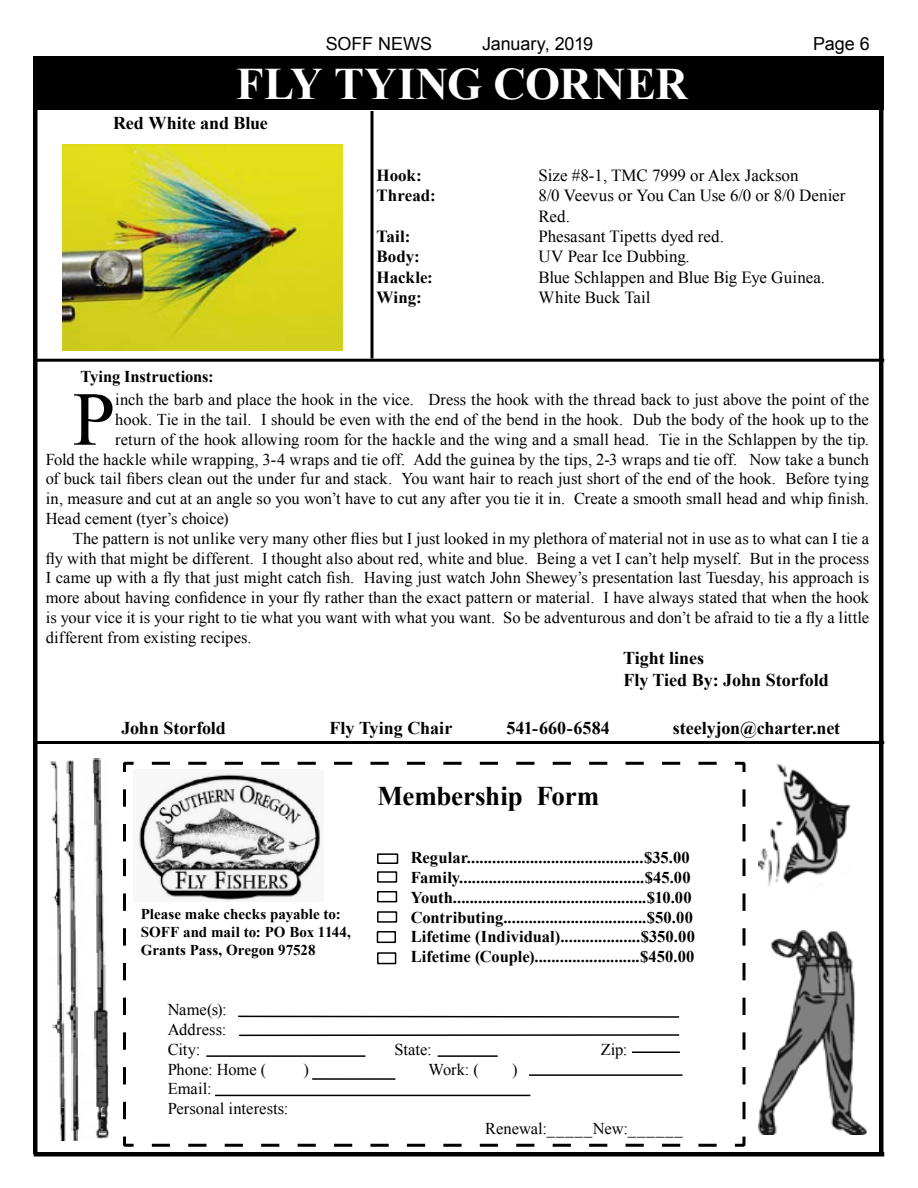
<style>
.page{position:relative;width:918px;height:1188px;background:#fff}
.page>*{position:absolute;margin:0;border:0;box-sizing:border-box;transform-origin:0 0}
.t1{font:76.35px "Times New Roman";color:#000}
.t2{font:700 45px "Times New Roman";letter-spacing:.01em;color:#fff}
.t3{font:700 27px "Times New Roman";letter-spacing:-.01em;color:#000}
.t4{font:700 18px/21.6px "Times New Roman";color:#000}
.t5{font:18px "Arial";letter-spacing:-.01em;color:#000}
.t6{font:16.95px/20.4px "Times New Roman";color:#000}
.t7{font:700 16.95px "Times New Roman";color:#000}
.t8{font:16.5px/19.8px "Times New Roman";color:#000;text-align:justify}
.t9{font:700 16.5px/19.8px "Times New Roman";color:#000}
.t10{font:700 15px/18px "Times New Roman";color:#000}
</style>
<div class="page">
<div style="left:34px;top:56px;width:850px;height:54px;background:#000"></div>
<svg style="left:123px;top:761px;width:623px;height:386px"></svg>
<img style="left:50px;top:759px;width:59px;height:381px">
<img style="left:759px;top:764px;width:92px;height:123px">
<img style="left:759px;top:931px;width:108px;height:203px">
<img style="left:134px;top:770px;width:190px;height:132px">
<hr style="left:234px;top:1015px;width:445px;height:2px;background:#fff">
<svg style="left:235px;top:1012px;width:446px;height:7px"></svg>
<hr style="left:239px;top:1034px;width:440px;height:2px;background:#000">
<hr style="left:206px;top:1055px;width:159px;height:2px;background:#000">
<hr style="left:438px;top:1055px;width:60px;height:2px;background:#000">
<hr style="left:312px;top:1078px;width:83px;height:2px;background:#000">
<hr style="left:215px;top:1095px;width:315px;height:1px;background:#000">
<div style="left:378px;top:854px;width:20px;height:9px;background:#fff"></div>
<div style="left:377px;top:853px;width:21px;height:11px;border:2px solid #000"></div>
<div style="left:378px;top:872px;width:18px;height:10px;background:#fff"></div>
<div style="left:377px;top:871px;width:20px;height:12px;border:2px solid #000"></div>
<div style="left:378px;top:892px;width:18px;height:10px;background:#fff"></div>
<div style="left:377px;top:891px;width:20px;height:11px;border:2px solid #000"></div>
<div style="left:378px;top:912px;width:18px;height:10px;background:#fff"></div>
<div style="left:377px;top:911px;width:20px;height:12px;border:2px solid #000"></div>
<div style="left:378px;top:953px;width:18px;height:11px;background:#fff"></div>
<div style="left:377px;top:952px;width:19px;height:12px;border:2px solid #000"></div>
<div style="left:377px;top:932px;width:18px;height:10px;background:#fff"></div>
<div style="left:377px;top:931px;width:19px;height:12px;border:2px solid #000"></div>
<div style="left:33px;top:110px;width:5px;height:1044px;background:#000"></div>
<div style="left:879px;top:110px;width:5px;height:1044px;background:#000"></div>
<hr style="left:34px;top:1152px;width:850px;height:4px;background:#000">
<hr style="left:34px;top:741px;width:850px;height:3px;background:#000">
<hr style="left:34px;top:359px;width:850px;height:3px;background:#000">
<svg style="left:370px;top:111px;width:4px;height:247px"></svg>
<hr style="left:632px;top:1052px;width:48px;height:1px;background:#000">
<hr style="left:529px;top:1074px;width:154px;height:2px;background:#000">
<img style="left:62px;top:144px;width:281px;height:207px">
<p class="t5" style="left:326px;top:32px;width:108px">SOFF NEWS</p>
<p class="t5" style="left:482px;top:32px;width:113px">January, 2019</p>
<p class="t5" style="left:813px;top:32px;width:58px">Page 6</p>
<h2 class="t2" style="left:236px;top:52px;width:453px">FLY TYING CORNER</h2>
<p class="t4" style="left:113px;top:112px;width:156px">Red White and Blue</p>
<p class="t9" style="left:81px;top:367px;width:134px">Tying Instructions:</p>
<p class="t7" style="left:376px;top:164px;width:47px">Hook:</p>
<p class="t6" style="left:539px;top:165px;width:262px">Size #8-1, TMC 7999 or Alex Jackson</p>
<p class="t7" style="left:376px;top:184px;width:61px">Thread:</p>
<p class="t6" style="left:538px;top:185px;width:309px">8/0 Veevus or You Can Use 6/0 or 8/0 Denier<br>Red.</p>
<p class="t7" style="left:376px;top:225px;width:35px">Tail:</p>
<p class="t6" style="left:539px;top:226px;width:187px">Phesasant Tipetts dyed red.</p>
<p class="t7" style="left:377px;top:245px;width:45px">Body:</p>
<p class="t6" style="left:539px;top:246px;width:153px">UV Pear Ice Dubbing.</p>
<p class="t7" style="left:377px;top:265px;width:58px">Hackle:</p>
<p class="t6" style="left:538px;top:267px;width:288px">Blue Schlappen and Blue Big Eye Guinea.</p>
<p class="t7" style="left:376px;top:286px;width:47px">Wing:</p>
<p class="t6" style="left:538px;top:287px;width:114px">White Buck Tail</p>
<h1 class="t1" style="left:73px;top:368px;width:44px">P</h1>
<p class="t8" style="left:115px;top:389px;width:755px">inch the barb and place the hook in the vice. Dress the hook with the thread back to just above the point of the</p>
<p class="t8" style="left:115px;top:409px;width:755px">hook. Tie in the tail. I should be even with the end of the bend in the hook. Dub the body of the hook up to the</p>
<p class="t8" style="left:115px;top:429px;width:755px">return of the hook allowing room for the hackle and the wing and a small head. Tie in the Schlappen by the tip.</p>
<p class="t8" style="left:46px;top:449px;width:825px">Fold the hackle while wrapping, 3-4 wraps and tie off. Add the guinea by the tips, 2-3 wraps and tie off. Now take a bunch</p>
<p class="t8" style="left:46px;top:469px;width:825px">of buck tail fibers clean out the under fur and stack. You want hair to reach just short of the end of the hook. Before tying</p>
<p class="t8" style="left:46px;top:488px;width:825px">in, measure and cut at an angle so you won’t have to cut any after you tie it in. Create a smooth small head and whip finish.</p>
<p class="t8" style="left:46px;top:508px;width:184px">Head cement (tyer’s choice)</p>
<p class="t8" style="left:73px;top:528px;width:798px">The pattern is not unlike very many other flies but I just looked in my plethora of material not in use as to what can I tie a</p>
<p class="t8" style="left:46px;top:548px;width:825px">fly with that might be different. I thought also about red, white and blue. Being a vet I can’t help myself. But in the process</p>
<p class="t8" style="left:46px;top:568px;width:825px">I came up with a fly that just might catch fish. Having just watch John Shewey’s presentation last Tuesday, his approach is</p>
<p class="t8" style="left:46px;top:587px;width:825px">more about having confidence in your fly rather than the exact pattern or material. I have always stated that when the hook</p>
<p class="t8" style="left:46px;top:607px;width:825px">is your vice it is your right to tie what you want with what you want. So be adventurous and don’t be afraid to tie a fly a little</p>
<p class="t8" style="left:46px;top:627px;width:207px">different from existing recipes.</p>
<p class="t4" style="left:623px;top:647px;width:207px">Tight lines<br>Fly Tied By: John Storfold</p>
<p class="t4" style="left:122px;top:716px;width:106px">John Storfold</p>
<p class="t4" style="left:329px;top:716px;width:124px">Fly Tying Chair</p>
<p class="t4" style="left:506px;top:716px;width:105px">541-660-6584</p>
<p class="t4" style="left:673px;top:716px;width:169px">steelyjon@charter.net</p>
<p class="t10" style="left:141px;top:904px;width:212px">Please make checks payable to:<br>SOFF and mail to: PO Box 1144,<br>Grants Pass, Oregon 97528</p>
<p class="t8" style="left:168px;top:1000px;width:60px">Name(s):<br>Address:<br>City:</p>
<h3 class="t3" style="left:378px;top:778px;width:223px">Membership Form</h3>
<p class="t9" style="left:411px;top:847px;width:286px">Regular..........................................$35.00<br>Family............................................$45.00<br>Youth..............................................$10.00<br>Contributing..................................$50.00<br>Lifetime (Individual)...................$350.00<br>Lifetime (Couple).........................$450.00</p>
<p class="t8" style="left:394px;top:1039px;width:39px">State:</p>
<p class="t8" style="left:601px;top:1039px;width:28px">Zip:</p>
<p class="t8" style="left:168px;top:1059px;width:100px">Phone: Home (</p>
<p class="t8" style="left:303px;top:1059px;width:7px">)</p>
<p class="t8" style="left:429px;top:1059px;width:52px">Work: (</p>
<p class="t8" style="left:512px;top:1059px;width:7px">)</p>
<p class="t8" style="left:168px;top:1079px;width:122px">Email:<br>Personal interests:</p>
<p class="t8" style="left:485px;top:1118px;width:199px">Renewal:_____New:______</p>
</div>
